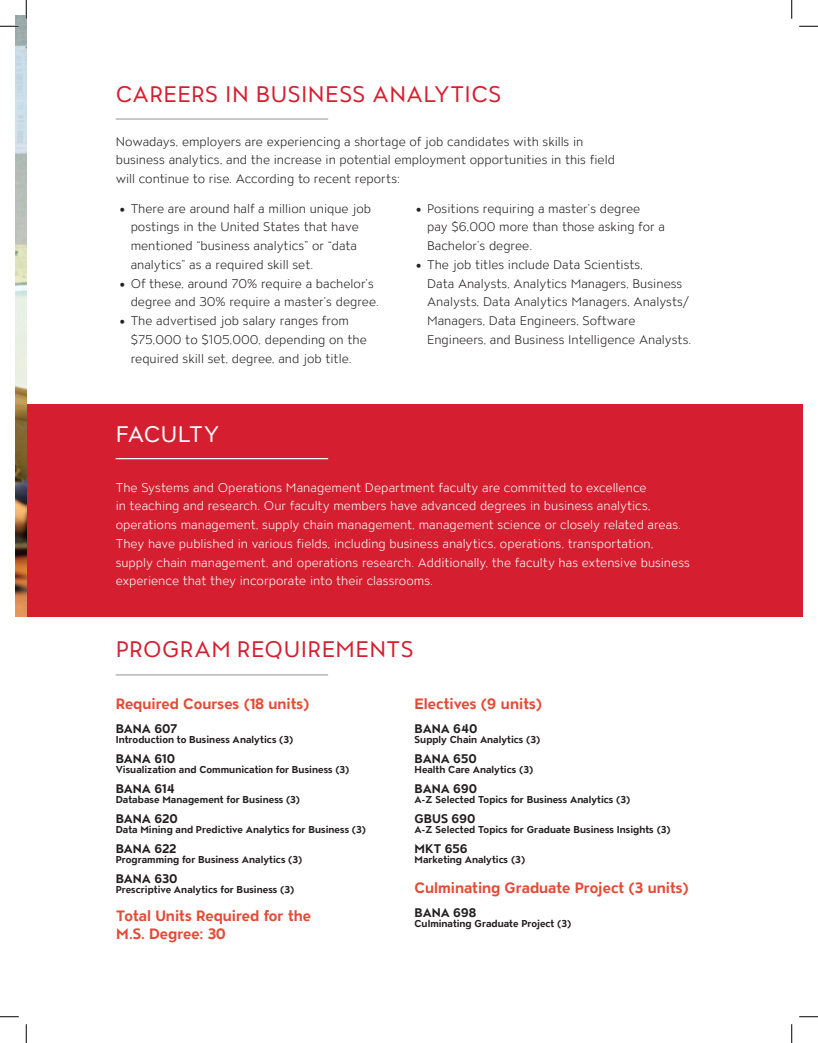
<style>
.page{position:relative;width:818px;height:1043px;background:#fff}
.page>*{position:absolute;margin:0;border:0;box-sizing:border-box;transform-origin:0 0}
.t1{font:22.5px "ATC Overlook";letter-spacing:.02em;color:#d51f30}
.t2{font:22.5px "ATC Overlook";color:#fff}
.t3{font:700 15px/18px "ATC Overlook";color:#e54a35}
.t4{font:300 12.5px/18.8px "ATC Overlook";color:#231f20}
.t5{font:300 12.5px/18.8px "ATC Overlook";color:#fff}
.t6{font:700 12.5px "ATC Overlook";color:#231f20}
.t7{font:700 10px "ATC Overlook";color:#231f20}
.s1{font-family:"Minion Pro";font-weight:400;font-size:15px}
</style>
<div class="page">
<div style="left:16px;top:404px;width:786px;height:212px;background:#d51f30"></div>
<hr style="left:116px;top:118px;width:212px;height:2px;background:#aaa9a8">
<hr style="left:116px;top:458px;width:212px;height:1px;background:#fff">
<hr style="left:116px;top:674px;width:212px;height:1px;background:#aaa9a8">
<img style="left:15px;top:15px;width:11px;height:601px">
<svg style="left:0;top:25px;width:19px;height:2px"></svg>
<svg style="left:799px;top:25px;width:19px;height:2px"></svg>
<svg style="left:0;top:1016px;width:19px;height:1px"></svg>
<svg style="left:799px;top:1016px;width:19px;height:1px"></svg>
<svg style="left:25px;top:0;width:2px;height:19px"></svg>
<svg style="left:25px;top:1024px;width:2px;height:18px"></svg>
<svg style="left:791px;top:0;width:1px;height:19px"></svg>
<svg style="left:791px;top:1024px;width:1px;height:18px"></svg>
<p class="t1" style="left:116px;top:81px;width:387px">CAREERS IN BUSINESS ANALYTICS</p>
<p class="t4" style="left:116px;top:132px;width:500px">Nowadays, employers are experiencing a shortage of job candidates with skills in business analytics, and the increase in potential employment opportunities in this field will continue to rise. According to recent reports:</p>
<p class="t4" style="left:131px;top:199px;width:242px;text-indent:-11px"><span class="s1">•</span> There are around half a million unique job postings in the United States that have mentioned “business analytics” or “data analytics” as a required skill set.</p>
<p class="t4" style="left:131px;top:274px;width:250px;text-indent:-11px"><span class="s1">•</span> Of these, around 70% require a bachelor’s degree and 30% require a master’s degree.</p>
<p class="t4" style="left:131px;top:312px;width:237px;text-indent:-11px"><span class="s1">•</span> The advertised job salary ranges from $75,000 to $105,000, depending on the required skill set, degree, and job title.</p>
<p class="t2" style="left:116px;top:421px;width:105px">FACULTY</p>
<p class="t4" style="left:427px;top:199px;width:239px;text-indent:-11px"><span class="s1">•</span> Positions requiring a master’s degree<br>pay $6,000 more than those asking for a<br>Bachelor’s degree.</p>
<p class="t4" style="left:427px;top:256px;width:265px;text-indent:-11px"><span class="s1">•</span> The job titles include Data Scientists,<br>Data Analysts, Analytics Managers, Business Analysts, Data Analytics Managers, Analysts/ Managers, Data Engineers, Software Engineers, and Business Intelligence Analysts.</p>
<p class="t5" style="left:116px;top:478px;width:576px">The Systems and Operations Management Department faculty are committed to excellence<br>in teaching and research. Our faculty members have advanced degrees in business analytics, operations management, supply chain management, management science or closely related areas.<br>They have published in various fields, including business analytics, operations, transportation, supply chain management, and operations research. Additionally, the faculty has extensive business experience that they incorporate into their classrooms.</p>
<p class="t1" style="left:116px;top:636px;width:299px">PROGRAM REQUIREMENTS</p>
<p class="t3" style="left:116px;top:695px;width:195px">Required Courses (18 units)</p>
<p class="t3" style="left:414px;top:695px;width:129px">Electives (9 units)</p>
<p class="t6" style="left:116px;top:721px;width:63px">BANA 607</p>
<p class="t7" style="left:116px;top:733px;width:179px">Introduction to Business Analytics (3)</p>
<p class="t6" style="left:116px;top:751px;width:61px">BANA 610</p>
<p class="t7" style="left:116px;top:763px;width:235px">Visualization and Communication for Business (3)</p>
<p class="t6" style="left:116px;top:781px;width:60px">BANA 614</p>
<p class="t7" style="left:116px;top:793px;width:186px">Database Management for Business (3)</p>
<p class="t6" style="left:116px;top:811px;width:64px">BANA 620</p>
<p class="t7" style="left:116px;top:823px;width:252px">Data Mining and Predictive Analytics for Business (3)</p>
<p class="t6" style="left:116px;top:841px;width:62px">BANA 622</p>
<p class="t7" style="left:116px;top:853px;width:188px">Programming for Business Analytics (3)</p>
<p class="t6" style="left:116px;top:871px;width:63px">BANA 630</p>
<p class="t7" style="left:116px;top:883px;width:180px">Prescriptive Analytics for Business (3)</p>
<p class="t6" style="left:414px;top:721px;width:64px">BANA 640</p>
<p class="t7" style="left:414px;top:733px;width:127px">Supply Chain Analytics (3)</p>
<p class="t6" style="left:414px;top:751px;width:64px">BANA 650</p>
<p class="t7" style="left:414px;top:763px;width:120px">Health Care Analytics (3)</p>
<p class="t6" style="left:414px;top:781px;width:64px">BANA 690</p>
<p class="t7" style="left:414px;top:793px;width:217px">A-Z Selected Topics for Business Analytics (3)</p>
<p class="t6" style="left:414px;top:811px;width:62px">GBUS 690</p>
<p class="t7" style="left:414px;top:823px;width:258px">A-Z Selected Topics for Graduate Business Insights (3)</p>
<p class="t6" style="left:414px;top:841px;width:55px">MKT 656</p>
<p class="t7" style="left:414px;top:853px;width:112px">Marketing Analytics (3)</p>
<p class="t3" style="left:414px;top:879px;width:276px">Culminating Graduate Project (3 units)</p>
<p class="t3" style="left:116px;top:907px;width:196px">Total Units Required for the<br>M.S. Degree: 30</p>
<p class="t6" style="left:414px;top:905px;width:63px">BANA 698</p>
<p class="t7" style="left:414px;top:917px;width:158px">Culminating Graduate Project (3)</p>
</div>
